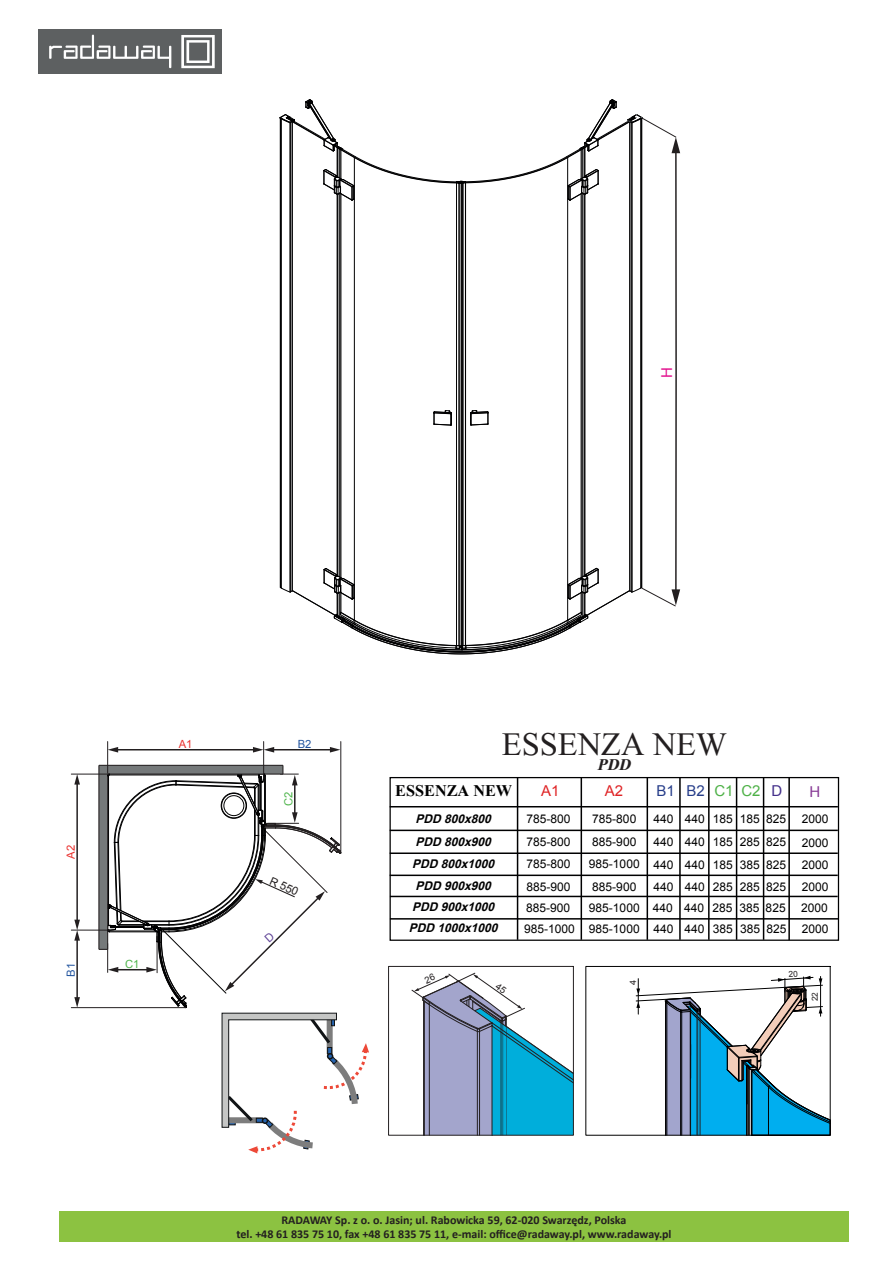
<style>
.page{position:relative;width:893px;height:1263px;background:#fff}
.page>*{position:absolute;margin:0;border:0;box-sizing:border-box;transform-origin:0 0}
.t1{font:42px "Kokila";color:#231f20}
.t2{font:700 21px "Kokila";color:#000001}
.t3{font:italic 700 21px "Kokila";color:#231f20}
.t4{font:15px "Arial";color:#df2325}
.t5{font:15px "Arial";color:#263d89}
.t6{font:15px "Arial";color:#4eb147}
.t7{font:15px "Arial";color:#e2108e}
.t8{font:15px "Arial";color:#422e89}
.t9{font:15px "Arial";color:#883b96}
.t10{font:12px/24px "Arial";color:#000001}
.t11{font:700 12px/14.4px "Calibri";color:#231f20;text-align:center}
.t12{font:italic 700 12px "Arial";color:#000001}
.t13{font:11.25px "Arial";color:#ea322f}
.t14{font:11.25px "Arial";color:#50b54d}
.t15{font:11.25px "Arial";color:#231f20}
.t16{font:11.25px "Arial";color:#23559f}
.t17{font:9px "Arial";color:#231f20}
.t18{font:8.25px "Arial";color:#231f20}
</style>
<div class="page">
<div style="left:38px;top:29px;width:184px;height:45px;background:#5d6061"></div>
<svg style="left:49px;top:35px;width:122px;height:33px"></svg>
<svg style="left:181px;top:35px;width:34px;height:33px"></svg>
<div style="left:59px;top:1211px;width:790px;height:31px;background:#8cc241"></div>
<hr style="left:272px;top:749px;width:60px;height:1px;background:#231f20">
<svg style="left:330px;top:747px;width:10px;height:5px"></svg>
<hr style="left:116px;top:749px;width:139px;height:1px;background:#231f20">
<svg style="left:253px;top:747px;width:21px;height:5px"></svg>
<svg style="left:108px;top:747px;width:10px;height:5px"></svg>
<hr style="left:76px;top:783px;width:2px;height:138px;background:#231f20">
<svg style="left:74px;top:775px;width:6px;height:9px"></svg>
<hr style="left:76px;top:939px;width:2px;height:60px;background:#231f20">
<svg style="left:74px;top:920px;width:6px;height:21px"></svg>
<svg style="left:74px;top:997px;width:6px;height:10px"></svg>
<div style="left:389px;top:777px;width:450px;height:164px;border:1px solid #000001"></div>
<hr style="left:390px;top:806px;width:448px;height:1px;background:#000001">
<hr style="left:517px;top:778px;width:1px;height:162px;background:#000001">
<hr style="left:390px;top:830px;width:448px;height:1px;background:#000001">
<hr style="left:390px;top:852px;width:448px;height:2px;background:#000001">
<hr style="left:581px;top:778px;width:1px;height:162px;background:#000001">
<hr style="left:647px;top:778px;width:1px;height:162px;background:#000001">
<hr style="left:679px;top:778px;width:2px;height:162px;background:#000001">
<hr style="left:708px;top:778px;width:2px;height:162px;background:#000001">
<hr style="left:736px;top:778px;width:1px;height:162px;background:#000001">
<hr style="left:763px;top:778px;width:1px;height:162px;background:#000001">
<hr style="left:390px;top:874px;width:448px;height:2px;background:#000001">
<hr style="left:390px;top:896px;width:448px;height:1px;background:#000001">
<hr style="left:788px;top:777px;width:2px;height:163px;background:#000001">
<hr style="left:390px;top:918px;width:448px;height:1px;background:#000001">
<hr style="left:98px;top:765px;width:1px;height:184px;background:#231f20">
<svg style="left:279px;top:99px;width:401px;height:555px"></svg>
<hr style="left:354px;top:158px;width:1px;height:462px;background:#000001">
<hr style="left:263px;top:741px;width:1px;height:38px;background:#231f20">
<hr style="left:107px;top:741px;width:1px;height:32px;background:#231f20">
<hr style="left:71px;top:774px;width:38px;height:1px;background:#231f20">
<hr style="left:71px;top:930px;width:39px;height:1px;background:#231f20">
<hr style="left:340px;top:741px;width:1px;height:112px;background:#231f20">
<hr style="left:71px;top:1007px;width:115px;height:1px;background:#231f20">
<svg style="left:388px;top:966px;width:186px;height:170px"></svg>
<svg style="left:99px;top:765px;width:270px;height:388px"></svg>
<svg style="left:585px;top:966px;width:246px;height:170px"></svg>
<p class="t7" style="left:657px;top:378px;width:12px;rotate:-90deg">H</p>
<p class="t13" style="left:63px;top:859px;width:15px;rotate:-90deg">A2</p>
<p class="t14" style="left:125px;top:956px;width:16px">C1</p>
<p class="t13" style="left:179px;top:736px;width:15px">A1</p>
<p class="t16" style="left:298px;top:736px;width:15px">B2</p>
<p class="t14" style="left:281px;top:806px;width:16px;rotate:-90deg">C2</p>
<p class="t15" style="left:273px;top:873px;width:32px;rotate:24deg">R 550</p>
<h1 class="t1" style="left:502px;top:719px;width:226px">ESSENZA NEW</h1>
<h2 class="t3" style="left:597px;top:754px;width:41px">PDD</h2>
<h2 class="t2" style="left:395px;top:780px;width:118px">ESSENZA NEW</h2>
<p class="t9" style="left:810px;top:781px;width:12px">H</p>
<p class="t10" style="left:802px;top:806px;width:28px">2000<br>2000</p>
<p class="t10" style="left:802px;top:853px;width:28px;line-height:22.2px">2000<br>2000</p>
<p class="t10" style="left:802px;top:917px;width:28px">2000</p>
<p class="t6" style="left:714px;top:781px;width:21px">C1</p>
<p class="t10" style="left:713px;top:807px;width:22px">185</p>
<p class="t10" style="left:713px;top:853px;width:22px">185</p>
<p class="t6" style="left:741px;top:781px;width:21px">C2</p>
<p class="t10" style="left:740px;top:807px;width:22px">185</p>
<p class="t10" style="left:740px;top:853px;width:22px">385</p>
<p class="t4" style="left:541px;top:781px;width:20px">A1</p>
<p class="t10" style="left:527px;top:807px;width:46px">785-800</p>
<p class="t10" style="left:527px;top:852px;width:46px">785-800</p>
<p class="t4" style="left:605px;top:781px;width:20px">A2</p>
<p class="t5" style="left:686px;top:781px;width:20px">B2</p>
<p class="t10" style="left:685px;top:807px;width:22px">440</p>
<p class="t10" style="left:685px;top:853px;width:22px">440</p>
<p class="t5" style="left:656px;top:781px;width:20px">B1</p>
<p class="t8" style="left:771px;top:781px;width:12px">D</p>
<p class="t10" style="left:766px;top:807px;width:22px">825</p>
<p class="t10" style="left:766px;top:853px;width:22px">825</p>
<p class="t12" style="left:415px;top:810px;width:81px">PDD 800x800</p>
<p class="t10" style="left:653px;top:807px;width:22px">440</p>
<p class="t10" style="left:653px;top:853px;width:22px">440</p>
<p class="t10" style="left:592px;top:807px;width:46px">785-800</p>
<p class="t12" style="left:415px;top:833px;width:81px">PDD 800x900</p>
<p class="t10" style="left:527px;top:830px;width:46px">785-800</p>
<p class="t10" style="left:592px;top:830px;width:46px">885-900</p>
<p class="t10" style="left:653px;top:830px;width:134px">440 440 185 285 825</p>
<p class="t12" style="left:415px;top:878px;width:81px">PDD 900x900</p>
<p class="t10" style="left:527px;top:875px;width:46px">885-900</p>
<p class="t10" style="left:592px;top:875px;width:46px">885-900</p>
<p class="t10" style="left:653px;top:875px;width:134px">440 440 285 285 825</p>
<p class="t10" style="left:589px;top:917px;width:52px">985-1000</p>
<p class="t12" style="left:412px;top:856px;width:88px">PDD 800x1000</p>
<p class="t10" style="left:589px;top:852px;width:52px">985-1000</p>
<p class="t12" style="left:412px;top:899px;width:88px">PDD 900x1000</p>
<p class="t10" style="left:526px;top:896px;width:46px">885-900</p>
<p class="t10" style="left:589px;top:896px;width:198px">985-1000 440 440 285 385 825</p>
<p class="t10" style="left:801px;top:896px;width:28px">2000</p>
<p class="t12" style="left:409px;top:920px;width:94px">PDD 1000x1000</p>
<p class="t10" style="left:524px;top:917px;width:52px">985-1000</p>
<p class="t10" style="left:654px;top:917px;width:22px">440</p>
<p class="t10" style="left:684px;top:917px;width:22px">440</p>
<p class="t10" style="left:713px;top:917px;width:22px">385</p>
<p class="t10" style="left:740px;top:917px;width:22px">385</p>
<p class="t10" style="left:766px;top:917px;width:22px">825</p>
<p class="t17" style="left:627px;top:985px;width:6px;rotate:-90deg">4</p>
<p class="t18" style="left:809px;top:1001px;width:11px;rotate:-90deg">22</p>
<p class="t11" style="left:236px;top:1212px;width:437px">RADAWAY Sp. z o. o. Jasin; ul. Rabowicka 59, 62-020 Swarzędz, Polska<br>tel. +48 61 835 75 10, fax +48 61 835 75 11, e-mail: office@radaway.pl, www.radaway.pl</p>
</div>
